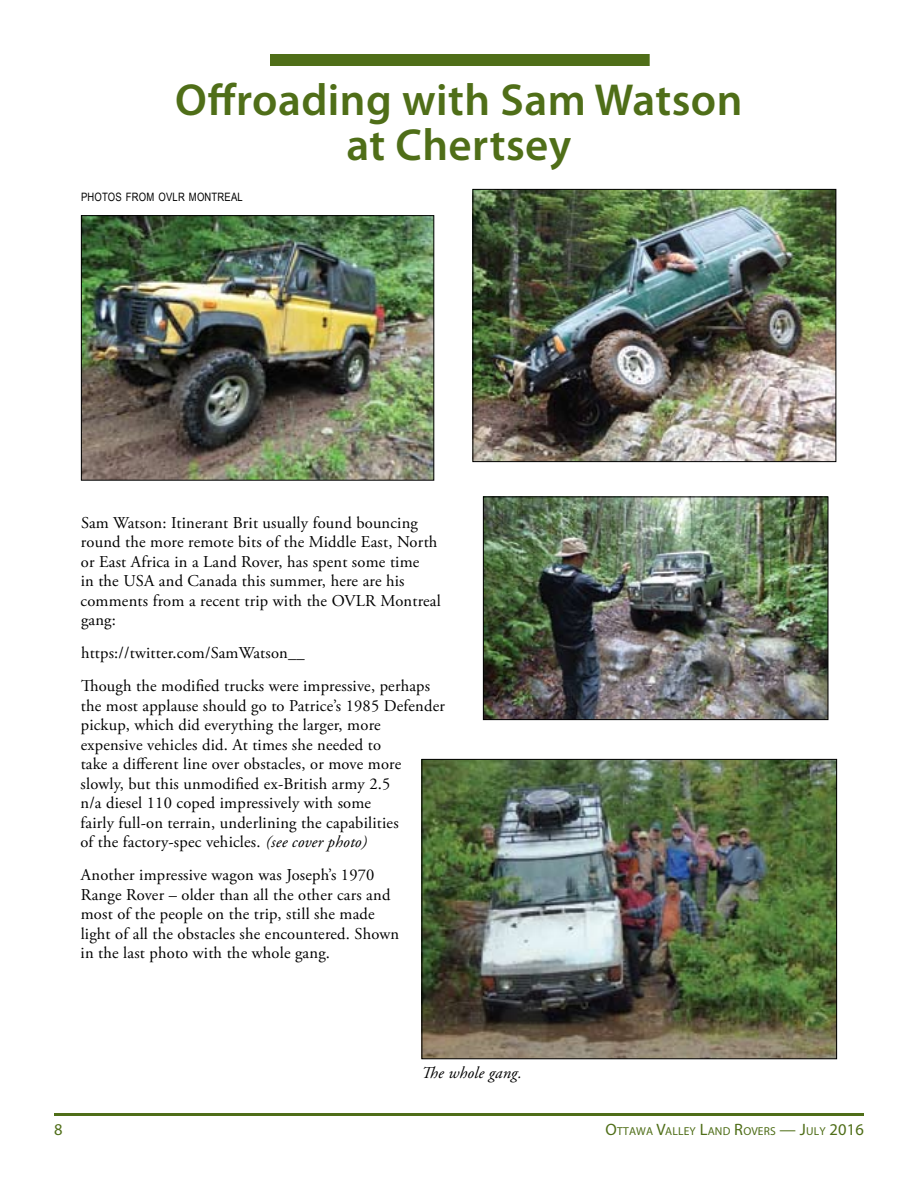
<style>
.page{position:relative;width:918px;height:1188px;background:#fff}
.page>*{position:absolute;margin:0;border:0;box-sizing:border-box;transform-origin:0 0}
.t1{font:600 45px/45px "Myriad Pro";letter-spacing:.01em;color:#4f6e18;text-align:center}
.t2{font:16.5px/19.5px "Adobe Garamond Pro";letter-spacing:.01em;color:#000}
.t3{font:italic 16.5px "Adobe Garamond Pro";letter-spacing:.01em;color:#000}
.t4{font:11.55px "Myriad Pro";letter-spacing:.015em;color:#4f6e18}
.t5{font:11.55px "Arial Narrow";letter-spacing:.015em;color:#000}
.s1{font-style:italic}
.s2{font-size:16.5px}
</style>
<div class="page">
<hr style="left:54px;top:1113px;width:810px;height:3px;background:#4f6e18">
<img style="left:424px;top:761px;width:411px;height:296px">
<div style="left:422px;top:759px;width:415px;height:300px;border:1px solid #000"></div>
<img style="left:474px;top:191px;width:360px;height:269px">
<div style="left:472px;top:189px;width:364px;height:273px;border:1px solid #000"></div>
<div style="left:270px;top:54px;width:380px;height:12px;background:#4f6e18"></div>
<img style="left:83px;top:217px;width:349px;height:262px">
<div style="left:81px;top:215px;width:353px;height:266px;border:1px solid #000"></div>
<img style="left:485px;top:498px;width:341px;height:220px">
<div style="left:483px;top:496px;width:345px;height:224px;border:1px solid #000"></div>
<h1 class="t1" style="left:175px;top:76px;width:569px">Offroading with Sam Watson at Chertsey</h1>
<p class="t5" style="left:81px;top:190px;width:163px">PHOTOS FROM OVLR MONTREAL</p>
<p class="t2" style="left:81px;top:514px;width:362px">Sam Watson: Itinerant Brit usually found bouncing round the more remote bits of the Middle East, North or East Africa in a Land Rover, has spent some time<br>in the USA and Canada this summer, here are his comments from a recent trip with the OVLR Montreal gang:</p>
<p class="t2" style="left:81px;top:637px;width:351px;line-height:33px">https://twitter.com/SamWatson__<br>Though the modified trucks were impressive, perhaps</p>
<p class="t2" style="left:80px;top:697px;width:366px">the most applause should go to Patrice’s 1985 Defender pickup, which did everything the larger, more expensive vehicles did. At times she needed to<br>take a different line over obstacles, or move more slowly, but this unmodified ex-British army 2.5<br>n/a diesel 110 coped impressively with some<br>fairly full-on terrain, underlining the capabilities<br>of the factory-spec vehicles. <span class="s1">(see cover photo)</span></p>
<p class="t2" style="left:81px;top:866px;width:320px">Another impressive wagon was Joseph’s 1970<br>Range Rover – older than all the other cars and most of the people on the trip, still she made light of all the obstacles she encountered. Shown in the last photo with the whole gang.</p>
<p class="t3" style="left:422px;top:1063px;width:102px">The whole gang.</p>
<p class="t4" style="left:605px;top:1124px;width:260px"><span class="s2">O</span>TTAWA <span class="s2">V</span>ALLEY <span class="s2">L</span>AND <span class="s2">R</span>OVERS <span class="s2">— J</span>ULY <span class="s2">2016</span></p>
</div>
